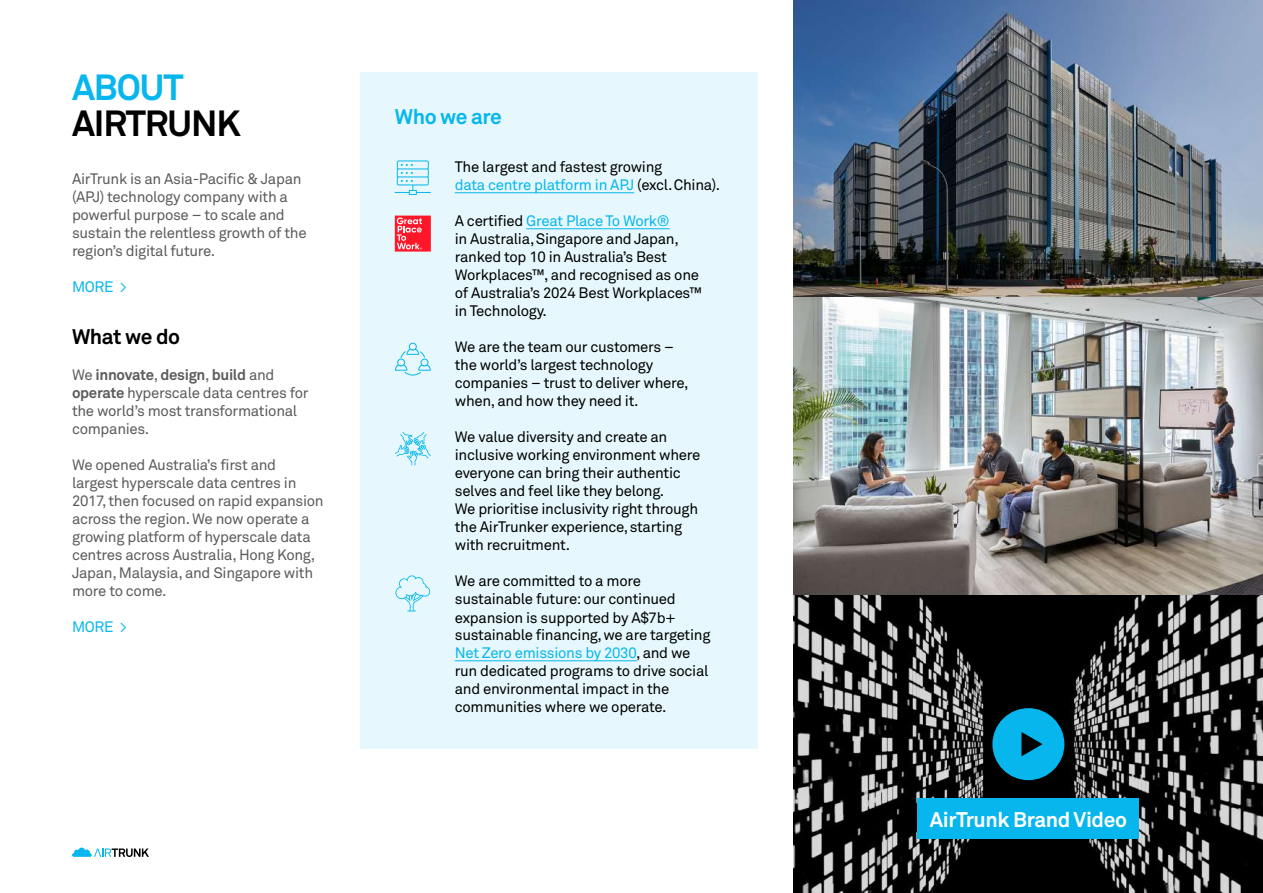
<style>
.page{position:relative;width:1263px;height:893px;background:#fff}
.page>*{position:absolute;margin:0;border:0;box-sizing:border-box;transform-origin:0 0}
.t1{font:700 36px "Akkurat Pro";letter-spacing:-.03em;color:#000}
.t2{font:700 36px "Akkurat Pro";letter-spacing:-.03em;color:#06b6ec}
.t3{font:700 21px "Akkurat Pro";letter-spacing:-.02em;color:#fff}
.t4{font:700 21px "Akkurat Pro";letter-spacing:-.02em;color:#000}
.t5{font:700 21px "Akkurat Pro";letter-spacing:-.02em;color:#06b6ec}
.t6{font:15px/18px "Akkurat Pro";letter-spacing:-.02em;color:#000}
.t7{font:15px/18px "Akkurat Pro";letter-spacing:-.02em;color:#5b5b5b}
.t8{font:15px "Akkurat Pro";letter-spacing:-.02em;color:#06b6ec}
.s1{font-weight:700}
.s2{color:#06b6ec}
</style>
<div class="page">
<svg style="left:72px;top:848px;width:77px;height:9px"></svg>
<div style="left:361px;top:72px;width:397px;height:676px;background:#e6f8fd"></div>
<img style="left:794px;top:0;width:469px;height:893px">
<hr style="left:455px;top:660px;width:182px;height:1px;background:#06b6ec">
<hr style="left:526px;top:228px;width:144px;height:1px;background:#06b6ec">
<hr style="left:455px;top:192px;width:179px;height:1px;background:#06b6ec">
<svg style="left:395px;top:432px;width:36px;height:33px"></svg>
<svg style="left:395px;top:575px;width:36px;height:36px"></svg>
<svg style="left:395px;top:160px;width:36px;height:35px"></svg>
<svg style="left:395px;top:343px;width:36px;height:33px"></svg>
<svg style="left:395px;top:216px;width:36px;height:36px"></svg>
<svg style="left:992px;top:708px;width:72px;height:72px;background:#0485ac"></svg>
<div style="left:918px;top:798px;width:221px;height:41px;background:#06b6ec"></div>
<h1 class="t2" style="left:72px;top:65px;width:113px">ABOUT</h1>
<h1 class="t1" style="left:72px;top:101px;width:170px">AIRTRUNK</h1>
<p class="t7" style="left:72px;top:170px;width:236px">AirTrunk is an Asia-Pacific &amp; Japan (APJ) technology company with a powerful purpose – to scale and sustain the relentless growth of the region’s digital future.</p>
<p class="t8" style="left:72px;top:278px;width:56px">MORE &gt;</p>
<h2 class="t4" style="left:72px;top:324px;width:110px">What we do</h2>
<p class="t7" style="left:72px;top:366px;width:238px">We <span class="s1">innovate</span>, <span class="s1">design</span>, <span class="s1">build</span> and <span class="s1">operate</span> hyperscale data centres for the world’s most transformational companies.</p>
<p class="t7" style="left:72px;top:456px;width:253px">We opened Australia’s first and largest hyperscale data centres in<br>2017, then focused on rapid expansion across the region. We now operate a growing platform of hyperscale data centres across Australia, Hong Kong,<br>Japan, Malaysia, and Singapore with more to come.</p>
<p class="t8" style="left:72px;top:618px;width:56px">MORE &gt;</p>
<h2 class="t5" style="left:395px;top:104px;width:109px">Who we are</h2>
<p class="t6" style="left:455px;top:158px;width:267px">The largest and fastest growing<br><span class="s2">data centre platform in APJ</span> (excl. China).</p>
<p class="t6" style="left:455px;top:212px;width:249px">A certified <span class="s2">Great Place To Work®<br></span>in Australia, Singapore and Japan, ranked top 10 in Australia’s Best<br>Workplaces™, and recognised as one of Australia’s 2024 Best Workplaces™ in Technology.</p>
<p class="t6" style="left:455px;top:338px;width:235px">We are the team our customers – the world’s largest technology companies – trust to deliver where, when, and how they need it.</p>
<p class="t6" style="left:455px;top:428px;width:247px">We value diversity and create an inclusive working environment where everyone can bring their authentic selves and feel like they belong.<br>We prioritise inclusivity right through the AirTrunker experience, starting with recruitment.</p>
<p class="t6" style="left:455px;top:572px;width:257px">We are committed to a more sustainable future:our continued expansion is supported by A$7b+ sustainable financing, we are targeting <span class="s2">Net Zero emissions by 2030</span>, and we run dedicated programs to drive social and environmental impact in the communities where we operate.</p>
<h2 class="t3" style="left:930px;top:806px;width:199px">AirTrunk Brand Video</h2>
</div>
